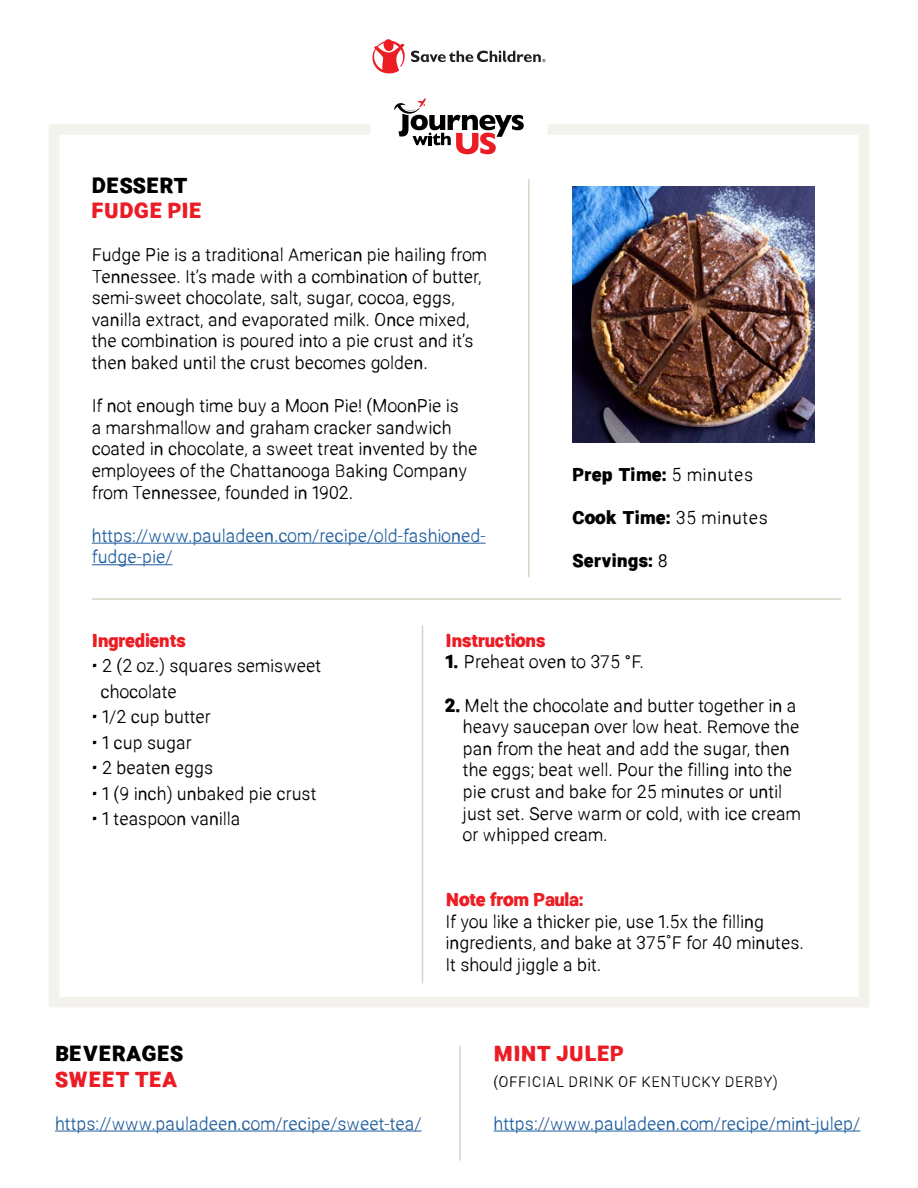
<style>
.page{position:relative;width:918px;height:1188px;background:#fff}
.page>*{position:absolute;margin:0;border:0;box-sizing:border-box;transform-origin:0 0}
.t1{font:700 21px "Ramona";color:#eb1c24}
.t2{font:700 21px "Ramona";color:#000}
.t3{font:300 18px/21.6px "Ramona";color:#000}
.t4{font:300 18px/21.6px "Ramona";color:#215e9e}
.t5{font:700 18px "Ramona";letter-spacing:.03em;color:#000}
.t6{font:700 18px "Ramona";color:#eb1c24}
.t7{font:700 18px "Ramona";color:#ed1d24}
.t8{font:300 15px "Ramona";letter-spacing:.035em;color:#000}
.s1{font-weight:300}
.s2{font-weight:700}
</style>
<div class="page">
<div style="left:49px;top:124px;width:820px;height:883px;border:10px solid #f4f2ed"></div>
<hr style="left:422px;top:626px;width:1px;height:357px;background:#d9d4c4">
<hr style="left:459px;top:1046px;width:2px;height:115px;background:#d9d4c4">
<hr style="left:92px;top:598px;width:749px;height:2px;background:#d9d4c4">
<hr style="left:92px;top:543px;width:394px;height:1px;background:#215e9e">
<hr style="left:92px;top:564px;width:81px;height:1px;background:#215e9e">
<hr style="left:55px;top:1131px;width:367px;height:1px;background:#215e9e">
<hr style="left:494px;top:1131px;width:366px;height:1px;background:#215e9e">
<img style="left:572px;top:187px;width:242px;height:256px">
<div style="left:370px;top:97px;width:178px;height:69px;background:#fff;border-radius:27px"></div>
<svg style="left:372px;top:39px;width:174px;height:35px"></svg>
<svg style="left:394px;top:98px;width:130px;height:56px"></svg>
<hr style="left:528px;top:179px;width:2px;height:398px;background:#d9d4c4">
<p class="t2" style="left:92px;top:171px;width:97px">DESSERT</p>
<p class="t1" style="left:92px;top:196px;width:112px">FUDGE PIE</p>
<p class="t3" style="left:92px;top:246px;width:397px">Fudge Pie is a traditional American pie hailing from Tennessee. It’s made with a combination of butter, semi-sweet chocolate, salt, sugar, cocoa, eggs, vanilla extract, and evaporated milk. Once mixed, the combination is poured into a pie crust and it’s then baked until the crust becomes golden.</p>
<p class="t3" style="left:92px;top:397px;width:387px">If not enough time buy a Moon Pie! (MoonPie is<br>a marshmallow and graham cracker sandwich coated in chocolate, a sweet treat invented by the employees of the Chattanooga Baking Company from Tennessee, founded in 1902.</p>
<p class="t4" style="left:92px;top:527px;width:395px">https://www.pauladeen.com/recipe/old-fashioned&shy;fudge-pie/</p>
<p class="t5" style="left:572px;top:463px;width:182px">Prep Time: <span class="s1">5 minutes</span></p>
<p class="t5" style="left:572px;top:506px;width:197px">Cook Time: <span class="s1">35 minutes</span></p>
<p class="t5" style="left:572px;top:549px;width:97px">Servings: <span class="s1">8</span></p>
<p class="t6" style="left:92px;top:628px;width:95px">Ingredients</p>
<p class="t3" style="left:101px;top:655px;width:222px;line-height:25.5px;text-indent:-9px">• 2 (2 oz.) squares semisweet chocolate</p>
<p class="t3" style="left:92px;top:708px;width:121px">• 1/2 cup butter</p>
<p class="t3" style="left:92px;top:734px;width:101px">• 1 cup sugar</p>
<p class="t3" style="left:92px;top:759px;width:123px">• 2 beaten eggs</p>
<p class="t3" style="left:92px;top:785px;width:226px">• 1 (9 inch) unbaked pie crust</p>
<p class="t3" style="left:92px;top:810px;width:150px">• 1 teaspoon vanilla</p>
<p class="t6" style="left:446px;top:628px;width:101px">Instructions</p>
<p class="t3" style="left:446px;top:653px;width:200px"><span class="s2">1.</span> Preheat oven to 375 °F.</p>
<p class="t3" style="left:463px;top:697px;width:339px;text-indent:-17px"><span class="s2">2.</span> Melt the chocolate and butter together in a heavy saucepan over low heat. Remove the pan from the heat and add the sugar, then the eggs; beat well. Pour the filling into the pie crust and bake for 25 minutes or until just set. Serve warm or cold, with ice cream or whipped cream.</p>
<p class="t7" style="left:446px;top:887px;width:139px">Note from Paula:</p>
<p class="t3" style="left:446px;top:913px;width:360px">If you like a thicker pie, use 1.5x the filling ingredients, and bake at 375˚F for 40 minutes.<br>It should jiggle a bit.</p>
<p class="t2" style="left:55px;top:1040px;width:130px">BEVERAGES</p>
<p class="t1" style="left:55px;top:1065px;width:124px">SWEET TEA</p>
<p class="t4" style="left:55px;top:1115px;width:368px">https://www.pauladeen.com/recipe/sweet-tea/</p>
<p class="t1" style="left:494px;top:1040px;width:132px">MINT JULEP</p>
<p class="t8" style="left:494px;top:1073px;width:286px">(OFFICIAL DRINK OF KENTUCKY DERBY)</p>
<p class="t4" style="left:494px;top:1115px;width:368px">https://www.pauladeen.com/recipe/mint-julep/</p>
</div>
